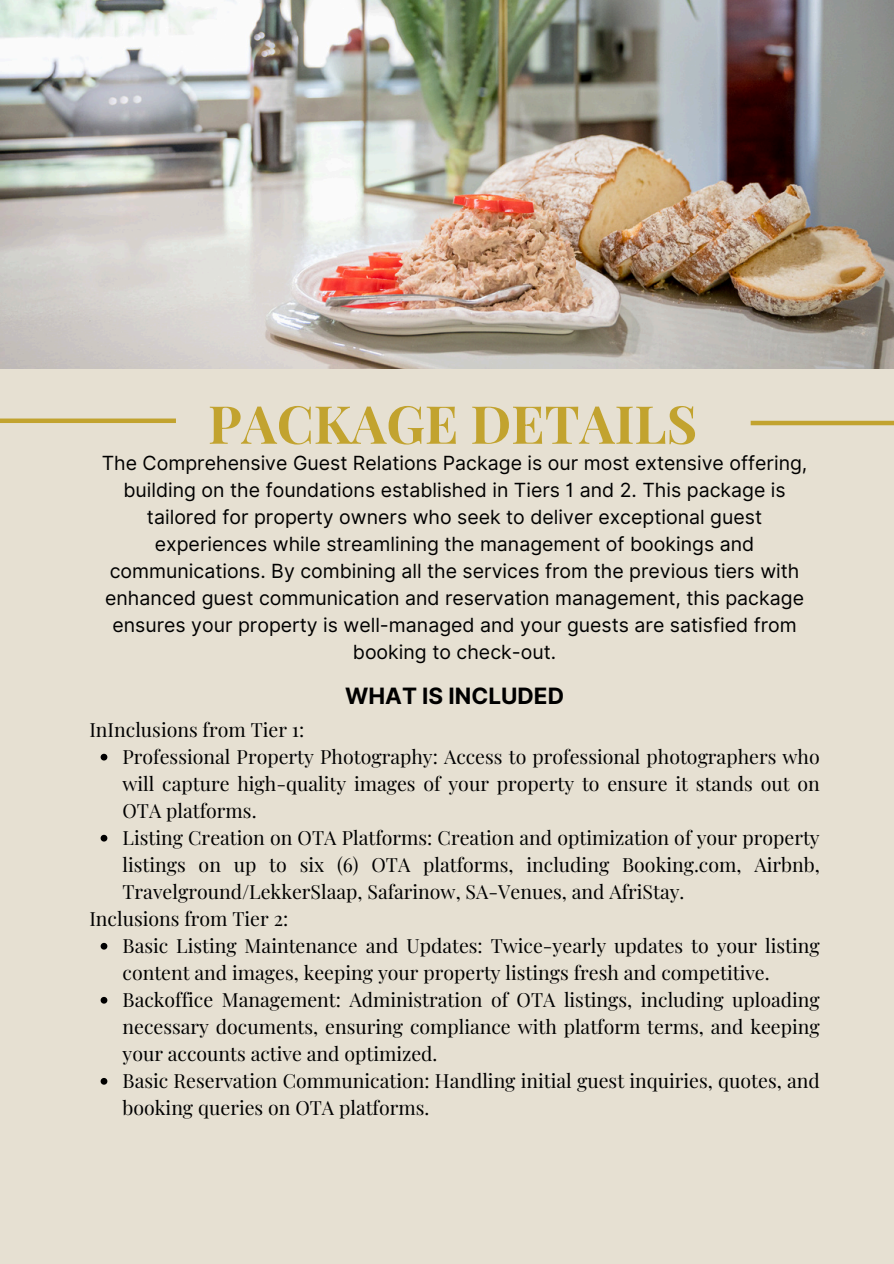
<style>
.page{position:relative;width:894px;height:1264px;background:#fff}
.page>*{position:absolute;margin:0;border:0;box-sizing:border-box;transform-origin:0 0}
.t1{font:700 52.5px "Playfair Display";color:#c2a32f}
.t2{font:700 22.5px "Inter";color:#000}
.t3{font:19.5px/27px "Playfair Display";color:#000;text-align:justify}
.t4{font:19.5px/27px "Inter";color:#000;text-align:center}
</style>
<div class="page">
<div style="left:0;top:0;width:893px;height:1263px;background:#e6e0d2"></div>
<img style="left:0;top:0;width:893px;height:368px">
<svg style="left:101px;top:753px;width:6px;height:7px"></svg>
<svg style="left:101px;top:834px;width:6px;height:7px"></svg>
<svg style="left:101px;top:942px;width:6px;height:7px"></svg>
<svg style="left:101px;top:996px;width:6px;height:7px"></svg>
<svg style="left:101px;top:1078px;width:6px;height:6px"></svg>
<hr style="left:750px;top:421px;width:143px;height:4px;background:#c2a32f">
<div style="left:0;top:418px;width:176px;height:5px;background:#c2a32f"></div>
<h1 class="t1" style="left:208px;top:387px;width:490px">PACKAGE DETAILS</h1>
<p class="t4" style="left:102px;top:449px;width:707px">The Comprehensive Guest Relations Package is our most extensive offering, building on the foundations established in Tiers 1 and 2. This package is tailored for property owners who seek to deliver exceptional guest experiences while streamlining the management of bookings and communications. By combining all the services from the previous tiers with enhanced guest communication and reservation management, this package ensures your property is well-managed and your guests are satisfied from booking to check-out.</p>
<p class="t2" style="left:345px;top:682px;width:220px">WHAT IS INCLUDED</p>
<h2 class="t3" style="left:89px;top:715px;width:216px">InInclusions from Tier 1:</h2>
<p class="t3" style="left:122px;top:742px;width:698px">Professional Property Photography: Access to professional photographers who will capture high-quality images of your property to ensure it stands out on OTA platforms.</p>
<p class="t3" style="left:122px;top:823px;width:698px">Listing Creation on OTA Platforms: Creation and optimization of your property listings on up to six (6) OTA platforms, including Booking.com, Airbnb, Travelground/LekkerSlaap, Safarinow, SA-Venues, and AfriStay.</p>
<p class="t3" style="left:89px;top:904px;width:200px">Inclusions from Tier 2:</p>
<p class="t3" style="left:122px;top:931px;width:698px">Basic Listing Maintenance and Updates: Twice-yearly updates to your listing content and images, keeping your property listings fresh and competitive.</p>
<p class="t3" style="left:122px;top:985px;width:698px">Backoffice Management: Administration of OTA listings, including uploading necessary documents, ensuring compliance with platform terms, and keeping your accounts active and optimized.</p>
<p class="t3" style="left:122px;top:1066px;width:698px">Basic Reservation Communication: Handling initial guest inquiries, quotes, and booking queries on OTA platforms.</p>
</div>
